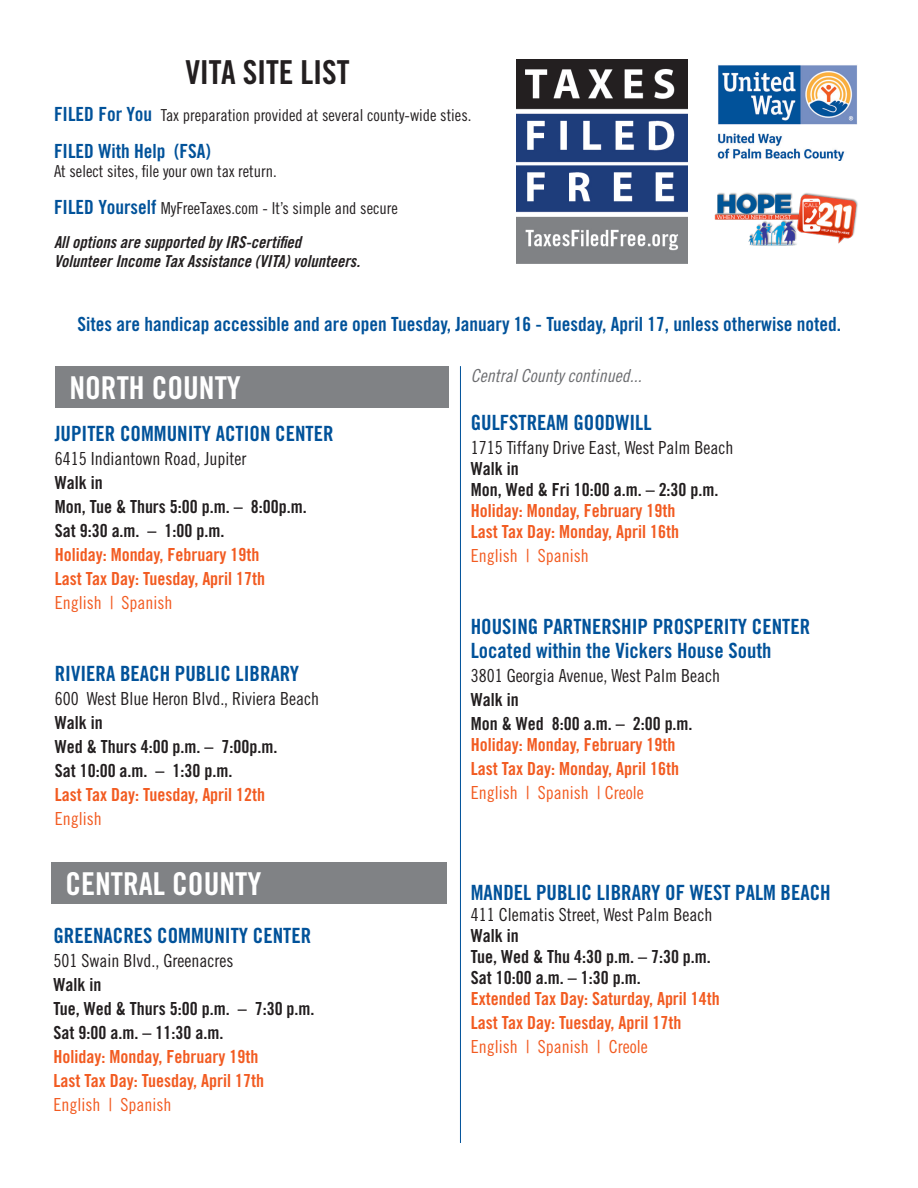
<style>
.page{position:relative;width:918px;height:1188px;background:#fff}
.page>*{position:absolute;margin:0;border:0;box-sizing:border-box;transform-origin:0 0}
.t1{font:33px "Trade Gothic Bold Cond Twenty";letter-spacing:-.005em;color:#231f20}
.t2{font:31.5px "Trade Gothic Bold Cond Twenty";color:#fff}
.t3{font:21px "Trade Gothic Bold Cond Twenty";color:#01529a}
.t4{font:19.5px "Trade Gothic Bold Cond Twenty";color:#01529a}
.t5{font:18px "Trade Gothic Bold Cond Twenty";color:#f25b21}
.t6{font:18px "Trade Gothic Bold Cond Twenty";color:#231f20}
.t7{font:18px "Trade Gothic Cond Eighteen";color:#231f20}
.t8{font:18px "Trade Gothic Cond Eighteen";color:#f25b21}
.t9{font:18px "Trade Gothic Cond Eighteen Obl";color:#6c6d70}
.t10{font:16.5px "Trade Gothic Cond Eighteen";color:#231f20}
.t11{font:16.5px "Trade Gothic Bold Cond Twenty Obl";color:#231f20}
.s1{font-family:"Trade Gothic Bold Cond Twenty";font-size:19.5px;color:#01529a}
</style>
<div class="page">
<img style="left:717px;top:65px;width:140px;height:96px">
<img style="left:715px;top:192px;width:143px;height:54px">
<div style="left:51px;top:862px;width:396px;height:41px;background:#808285"></div>
<div style="left:55px;top:366px;width:394px;height:41px;background:#808285"></div>
<hr style="left:460px;top:366px;width:1px;height:777px;background:#01529a">
<img style="left:517px;top:60px;width:171px;height:203px">
<p class="t1" style="left:185px;top:52px;width:166px">VITA SITE LIST</p>
<p class="t10" style="left:54px;top:105px;width:419px"><span class="s1">FILED For You</span> Tax preparation provided at several county-wide sties.</p>
<p class="t4" style="left:54px;top:139px;width:159px">FILED With Help (FSA)</p>
<p class="t10" style="left:54px;top:162px;width:224px">At select sites, file your own tax return.</p>
<p class="t10" style="left:54px;top:199px;width:345px"><span class="s1">FILED Yourself</span> MyFreeTaxes.com - It’s simple and secure</p>
<p class="t11" style="left:54px;top:232px;width:249px">All options are supported by IRS-certified</p>
<p class="t11" style="left:54px;top:251px;width:308px">Volunteer Income Tax Assistance (VITA) volunteers.</p>
<p class="t4" style="left:77px;top:313px;width:765px">Sites are handicap accessible and are open Tuesday, January 16 - Tuesday, April 17, unless otherwise noted.</p>
<p class="t2" style="left:69px;top:368px;width:173px">NORTH COUNTY</p>
<p class="t3" style="left:55px;top:420px;width:280px">JUPITER COMMUNITY ACTION CENTER</p>
<p class="t7" style="left:55px;top:448px;width:193px">6415 Indiantown Road, Jupiter</p>
<p class="t6" style="left:55px;top:471px;width:49px">Walk in</p>
<p class="t6" style="left:55px;top:495px;width:254px">Mon, Tue &amp; Thurs 5:00 p.m. – 8:00p.m.</p>
<p class="t6" style="left:55px;top:519px;width:171px">Sat 9:30 a.m. – 1:00 p.m.</p>
<p class="t5" style="left:55px;top:543px;width:206px">Holiday: Monday, February 19th</p>
<p class="t5" style="left:55px;top:567px;width:212px">Last Tax Day: Tuesday, April 17th</p>
<p class="t8" style="left:55px;top:592px;width:119px">English | Spanish</p>
<p class="t3" style="left:55px;top:660px;width:246px">RIVIERA BEACH PUBLIC LIBRARY</p>
<p class="t7" style="left:55px;top:688px;width:266px">600 West Blue Heron Blvd., Riviera Beach</p>
<p class="t6" style="left:55px;top:711px;width:49px">Walk in</p>
<p class="t6" style="left:55px;top:735px;width:224px">Wed &amp; Thurs 4:00 p.m. – 7:00p.m.</p>
<p class="t6" style="left:55px;top:759px;width:179px">Sat 10:00 a.m. – 1:30 p.m.</p>
<p class="t5" style="left:55px;top:783px;width:212px">Last Tax Day: Tuesday, April 12th</p>
<p class="t8" style="left:55px;top:808px;width:48px">English</p>
<p class="t2" style="left:65px;top:865px;width:197px">CENTRAL COUNTY</p>
<p class="t3" style="left:53px;top:922px;width:259px">GREENACRES COMMUNITY CENTER</p>
<p class="t7" style="left:53px;top:950px;width:181px">501 Swain Blvd., Greenacres</p>
<p class="t6" style="left:53px;top:973px;width:49px">Walk in</p>
<p class="t6" style="left:53px;top:997px;width:263px">Tue, Wed &amp; Thurs 5:00 p.m. – 7:30 p.m.</p>
<p class="t6" style="left:53px;top:1021px;width:171px">Sat 9:00 a.m. – 11:30 a.m.</p>
<p class="t5" style="left:53px;top:1045px;width:206px">Holiday: Monday, February 19th</p>
<p class="t5" style="left:53px;top:1069px;width:212px">Last Tax Day: Tuesday, April 17th</p>
<p class="t8" style="left:53px;top:1094px;width:119px">English | Spanish</p>
<p class="t9" style="left:471px;top:365px;width:172px">Central County continued...</p>
<p class="t3" style="left:471px;top:410px;width:182px">GULFSTREAM GOODWILL</p>
<p class="t7" style="left:471px;top:437px;width:264px">1715 Tiffany Drive East, West Palm Beach</p>
<p class="t6" style="left:471px;top:458px;width:49px">Walk in</p>
<p class="t6" style="left:471px;top:479px;width:249px">Mon, Wed &amp; Fri 10:00 a.m. – 2:30 p.m.</p>
<p class="t5" style="left:471px;top:500px;width:206px">Holiday: Monday, February 19th</p>
<p class="t5" style="left:471px;top:521px;width:210px">Last Tax Day: Monday, April 16th</p>
<p class="t8" style="left:471px;top:545px;width:119px">English | Spanish</p>
<p class="t3" style="left:471px;top:614px;width:341px">HOUSING PARTNERSHIP PROSPERITY CENTER</p>
<p class="t3" style="left:471px;top:638px;width:302px">Located within the Vickers House South</p>
<p class="t7" style="left:471px;top:665px;width:251px">3801 Georgia Avenue, West Palm Beach</p>
<p class="t6" style="left:471px;top:689px;width:49px">Walk in</p>
<p class="t6" style="left:471px;top:713px;width:223px">Mon &amp; Wed 8:00 a.m. – 2:00 p.m.</p>
<p class="t5" style="left:471px;top:734px;width:206px">Holiday: Monday, February 19th</p>
<p class="t5" style="left:471px;top:758px;width:210px">Last Tax Day: Monday, April 16th</p>
<p class="t8" style="left:471px;top:782px;width:174px">English | Spanish | Creole</p>
<p class="t3" style="left:471px;top:880px;width:362px">MANDEL PUBLIC LIBRARY OF WEST PALM BEACH</p>
<p class="t7" style="left:471px;top:904px;width:243px">411 Clematis Street, West Palm Beach</p>
<p class="t6" style="left:471px;top:925px;width:49px">Walk in</p>
<p class="t6" style="left:471px;top:946px;width:242px">Tue, Wed &amp; Thu 4:30 p.m. – 7:30 p.m.</p>
<p class="t6" style="left:471px;top:967px;width:171px">Sat 10:00 a.m. – 1:30 p.m.</p>
<p class="t5" style="left:471px;top:988px;width:251px">Extended Tax Day: Saturday, April 14th</p>
<p class="t5" style="left:471px;top:1012px;width:212px">Last Tax Day: Tuesday, April 17th</p>
<p class="t8" style="left:471px;top:1036px;width:178px">English | Spanish | Creole</p>
</div>
